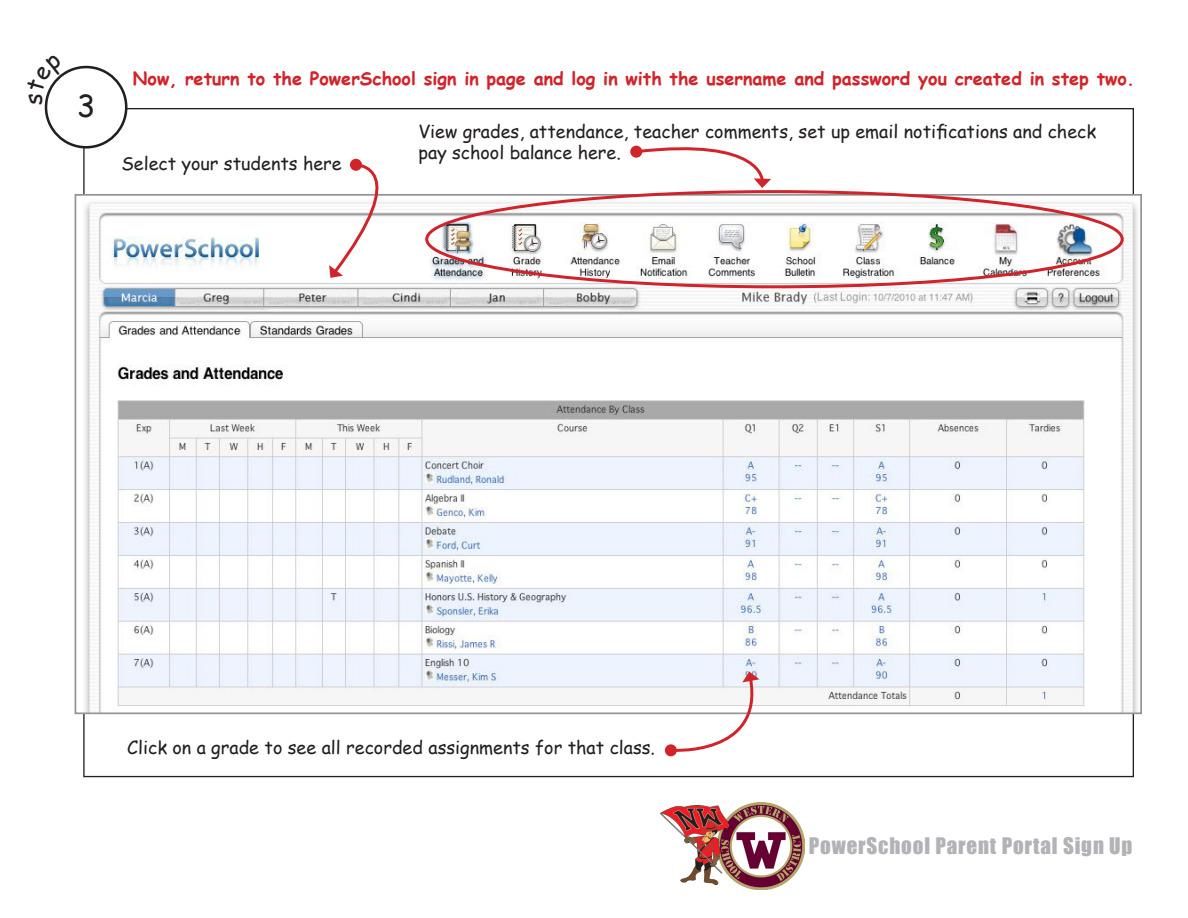
<style>
.page{position:relative;width:1188px;height:918px;background:#fff}
.page>*{position:absolute;margin:0;border:0;box-sizing:border-box;transform-origin:0 0}
.t1{font:30.45px "Comic Sans MS";color:#231f20}
.t2{font:24px "Comic Sans MS";color:#231f20}
.t3{font:21px "Impact";letter-spacing:.04em;color:#b2b3b7}
.t4{font:18px/21.6px "Comic Sans MS";color:#231f20}
.t5{font:700 18px "Comic Sans MS";color:#d1232a}
</style>
<div class="page">
<img style="left:84px;top:197px;width:1054px;height:514px">
<div style="left:665px;top:744px;width:12px;height:12px;background:#d1232a;border-radius:50%"></div>
<svg style="left:668px;top:672px;width:97px;height:85px"></svg>
<div style="left:350px;top:159px;width:12px;height:12px;background:#d1232a;border-radius:50%"></div>
<svg style="left:329px;top:162px;width:86px;height:116px"></svg>
<svg style="left:630px;top:146px;width:12px;height:12px"></svg>
<svg style="left:633px;top:145px;width:138px;height:43px"></svg>
<div style="left:425px;top:190px;width:699px;height:98px;border:3px solid #d1232a;border-radius:50%"></div>
<div style="left:45px;top:66px;width:83px;height:83px;border:3px solid #231f20;border-radius:50%"></div>
<img style="left:729px;top:803px;width:75px;height:86px">
<img style="left:660px;top:805px;width:69px;height:79px">
<svg style="left:47px;top:71px;width:19px;height:21px"></svg>
<h2 class="t2" style="left:16px;top:105px;width:13px;rotate:-90deg">s</h2>
<p class="t1" style="left:77px;top:84px;width:20px">3</p>
<p class="t5" style="left:133px;top:65px;width:1003px">Now, return to the PowerSchool sign in page and log in with the username and password you created in step two.</p>
<p class="t4" style="left:122px;top:152px;width:222px">Select your students here</p>
<p class="t4" style="left:418px;top:120px;width:679px">View grades, attendance, teacher comments, set up email notifications and check pay school balance here.</p>
<p class="t4" style="left:127px;top:736px;width:529px">Click on a grade to see all recorded assignments for that class.</p>
<p class="t3" style="left:809px;top:829px;width:325px">PowerSchool Parent Portal Sign Up</p>
</div>
